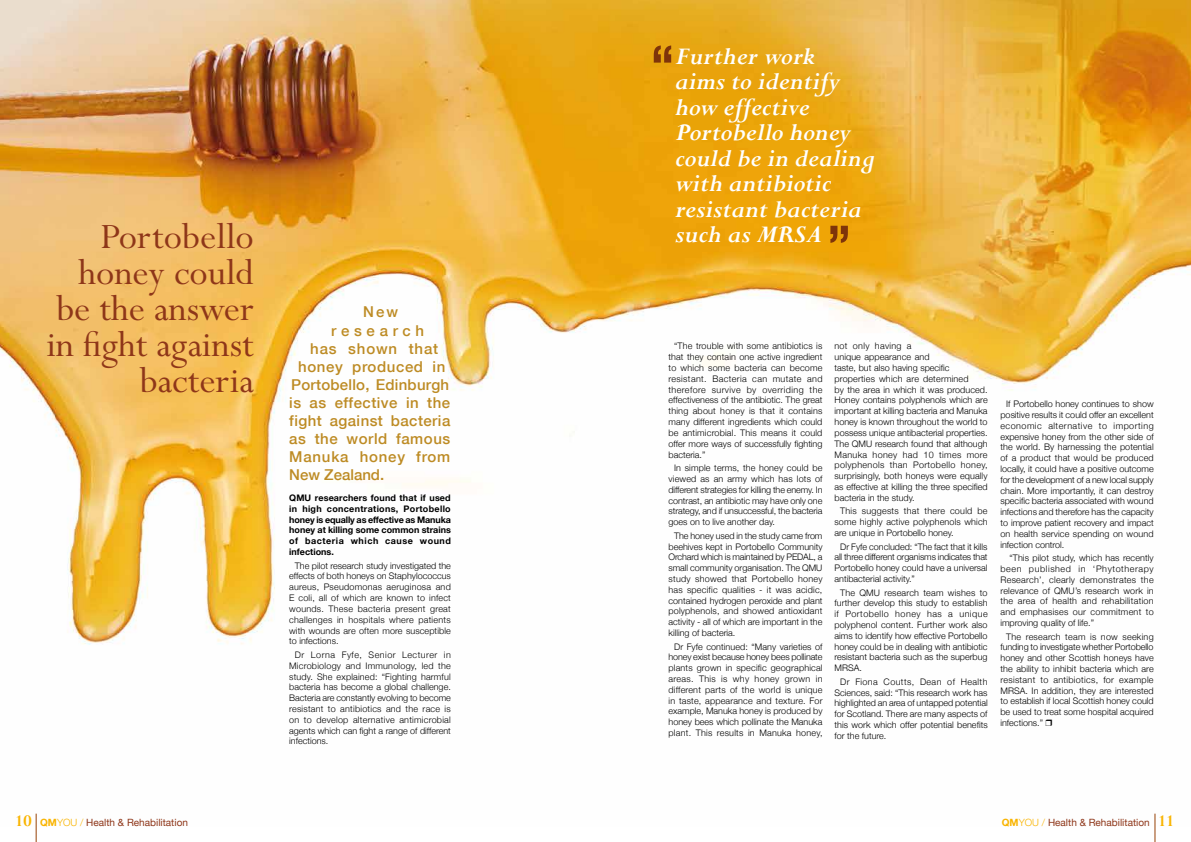
<style>
.page{position:relative;width:1191px;height:842px;background:#fff}
.page>*{position:absolute;margin:0;border:0;box-sizing:border-box;transform-origin:0 0}
.t1{font:40px/36px "Perpetua";color:#8e3619;text-align:right}
.t2{font:italic 700 27px/25.5px "Perpetua";color:#fff}
.t3{font:500 15px "Helvetica Neue";letter-spacing:.035em;color:#bd8b24}
.t4{font:500 15px "Helvetica Neue";letter-spacing:.055em;color:#bd8b24}
.t5{font:500 15px "Helvetica Neue";letter-spacing:.015em;color:#bd8b24}
.t6{font:500 15px "Helvetica Neue";color:#bd8b24}
.t7{font:500 15px "Helvetica Neue";letter-spacing:.315em;color:#bd8b24}
.t8{font:10px "Helvetica Neue";color:#8e3619}
.t9{font:300 9px/10.8px "Helvetica Neue";color:#000;text-align:justify}
.t10{font:700 9px/10.8px "Helvetica Neue";letter-spacing:.03em;color:#000;text-align:justify}
.s1{font-family:"Perpetua";font-weight:700;font-size:18px;color:#f9b400}
.s2{font-weight:700;color:#f9b400}
.s3{font-weight:300;color:#f9b400}
</style>
<div class="page">
<img style="left:0;top:0;width:1191px;height:826px">
<svg style="left:1154px;top:814px;width:1px;height:28px"></svg>
<svg style="left:36px;top:814px;width:1px;height:28px"></svg>
<svg style="left:654px;top:45px;width:17px;height:18px"></svg>
<svg style="left:612px;top:278px;width:579px;height:119px"></svg>
<svg style="left:830px;top:226px;width:18px;height:17px"></svg>
<h1 class="t1" style="left:47px;top:220px;width:209px">Portobello honey could be the answer in fight against bacteria</h1>
<h3 class="t3" style="left:363px;top:300px;width:37px">New</h3>
<h3 class="t7" style="left:331px;top:318px;width:94px">research</h3>
<h3 class="t4" style="left:310px;top:336px;width:129px">has shown that</h3>
<h3 class="t3" style="left:298px;top:354px;width:149px">honey produced in</h3>
<h3 class="t5" style="left:291px;top:372px;width:159px">Portobello, Edinburgh</h3>
<h3 class="t3" style="left:289px;top:390px;width:162px">is as effective in the</h3>
<h3 class="t3" style="left:289px;top:408px;width:163px">fight against bacteria</h3>
<h3 class="t3" style="left:289px;top:426px;width:162px">as the world famous</h3>
<h3 class="t4" style="left:289px;top:444px;width:163px">Manuka honey from</h3>
<h3 class="t6" style="left:289px;top:462px;width:97px">New Zealand.</h3>
<p class="t10" style="left:289px;top:492px;width:163px">QMU researchers found that if used in high concentrations, Portobello honey is equally as effective as Manuka honey at killing some common strains of bacteria which cause wound infections.</p>
<p class="t9" style="left:289px;top:560px;width:163px;text-indent:6px">The pilot research study investigated the effects of both honeys on Staphylococcus aureus, Pseudomonas aeruginosa and E coli, all of which are known to infect wounds. These bacteria present great challenges in hospitals where patients with wounds are often more susceptible to infections.</p>
<p class="t9" style="left:289px;top:649px;width:163px;text-indent:6px">Dr Lorna Fyfe, Senior Lecturer in Microbiology and Immunology, led the study. She explained: “Fighting harmful bacteria has become a global challenge.<br>Bacteria are constantly evolving to become resistant to antibiotics and the race is on to develop alternative antimicrobial agents which can fight a range of different infections.</p>
<h2 class="t2" style="left:675px;top:44px;width:201px">Further work<br>aims to identify how effective<br>Portobello honey could be in dealing with antibiotic resistant bacteria such as MRSA</h2>
<p class="t9" style="left:668px;top:340px;width:156px;text-indent:6px">“The trouble with some antibiotics is that they contain one active ingredient to which some bacteria can become resistant. Bacteria can mutate and therefore survive by overriding the effectiveness of the antibiotic. The great thing about honey is that it contains many different ingredients which could be antimicrobial. This means it could offer more ways of successfully fighting bacteria.”</p>
<p class="t9" style="left:668px;top:462px;width:156px;text-indent:6px">In simple terms, the honey could be viewed as an army which has lots of different strategies for killing the enemy. In contrast, an antibiotic may have only one strategy, and if unsuccessful, the bacteria goes on to live another day.</p>
<p class="t9" style="left:668px;top:530px;width:155px;text-indent:6px">The honey used in the study came from beehives kept in Portobello Community Orchard which is maintained by PEDAL, a small community organisation. The QMU study showed that Portobello honey has specific qualities - it was acidic, contained hydrogen peroxide and plant polyphenols, and showed antioxidant activity - all of which are important in the killing of bacteria.</p>
<p class="t9" style="left:668px;top:640px;width:156px;text-indent:6px">Dr Fyfe continued: “Many varieties of honey exist because honey bees pollinate plants grown in specific geographical areas. This is why honey grown in different parts of the world is unique in taste, appearance and texture. For example, Manuka honey is produced by honey bees which pollinate the Manuka plant. This results in Manuka honey,</p>
<p class="t9" style="left:834px;top:340px;width:155px;text-align:left">not only having a<br>unique appearance and<br>taste, but also having specific properties which are determined<br>by the area in which it was produced.<br>Honey contains polyphenols which are important at killing bacteria and Manuka honey is known throughout the world to possess unique antibacterial properties.<br>The QMU research found that although Manuka honey had 10 times more polyphenols than Portobello honey, surprisingly, both honeys were equally as effective at killing the three specified bacteria in the study.</p>
<p class="t9" style="left:834px;top:505px;width:155px;text-indent:6px">This suggests that there could be some highly active polyphenols which are unique in Portobello honey.</p>
<p class="t9" style="left:834px;top:540px;width:155px;text-indent:6px">Dr Fyfe concluded: “The fact that it kills all three different organisms indicates that Portobello honey could have a universal antibacterial activity.”</p>
<p class="t9" style="left:834px;top:586px;width:155px;text-indent:6px">The QMU research team wishes to further develop this study to establish if Portobello honey has a unique polyphenol content. Further work also aims to identify how effective Portobello honey could be in dealing with antibiotic resistant bacteria such as the superbug MRSA.</p>
<p class="t9" style="left:834px;top:676px;width:155px;text-indent:6px">Dr Fiona Coutts, Dean of Health Sciences, said: “This research work has highlighted an area of untapped potential for Scotland. There are many aspects of this work which offer potential benefits for the future.</p>
<p class="t9" style="left:1000px;top:398px;width:155px;text-indent:6px">If Portobello honey continues to show positive results it could offer an excellent economic alternative to importing expensive honey from the other side of the world. By harnessing the potential of a product that would be produced locally, it could have a positive outcome for the development of a new local supply chain. More importantly, it can destroy specific bacteria associated with wound infections and therefore has the capacity to improve patient recovery and impact on health service spending on wound infection control.</p>
<p class="t9" style="left:1000px;top:552px;width:155px;text-indent:9px">“This pilot study, which has recently been published in ‘Phytotherapy Research’, clearly demonstrates the relevance of QMU’s research work in the area of health and rehabilitation and emphasises our commitment to improving quality of life.”</p>
<p class="t9" style="left:1000px;top:630px;width:155px;text-indent:6px">The research team is now seeking funding to investigate whether Portobello honey and other Scottish honeys have the ability to inhibit bacteria which are resistant to antibiotics, for example MRSA. In addition, they are interested to establish if local Scottish honey could be used to treat some hospital acquired infections.” ❒</p>
<p class="t8" style="left:15px;top:814px;width:174px"><span class="s1">10</span> <span class="s2">QM</span><span class="s3">YOU /</span> Health &amp; Rehabilitation</p>
<p class="t8" style="left:1001px;top:814px;width:174px"><span class="s2">QM</span><span class="s3">YOU /</span> Health &amp; Rehabilitation <span class="s1">11</span></p>
</div>
